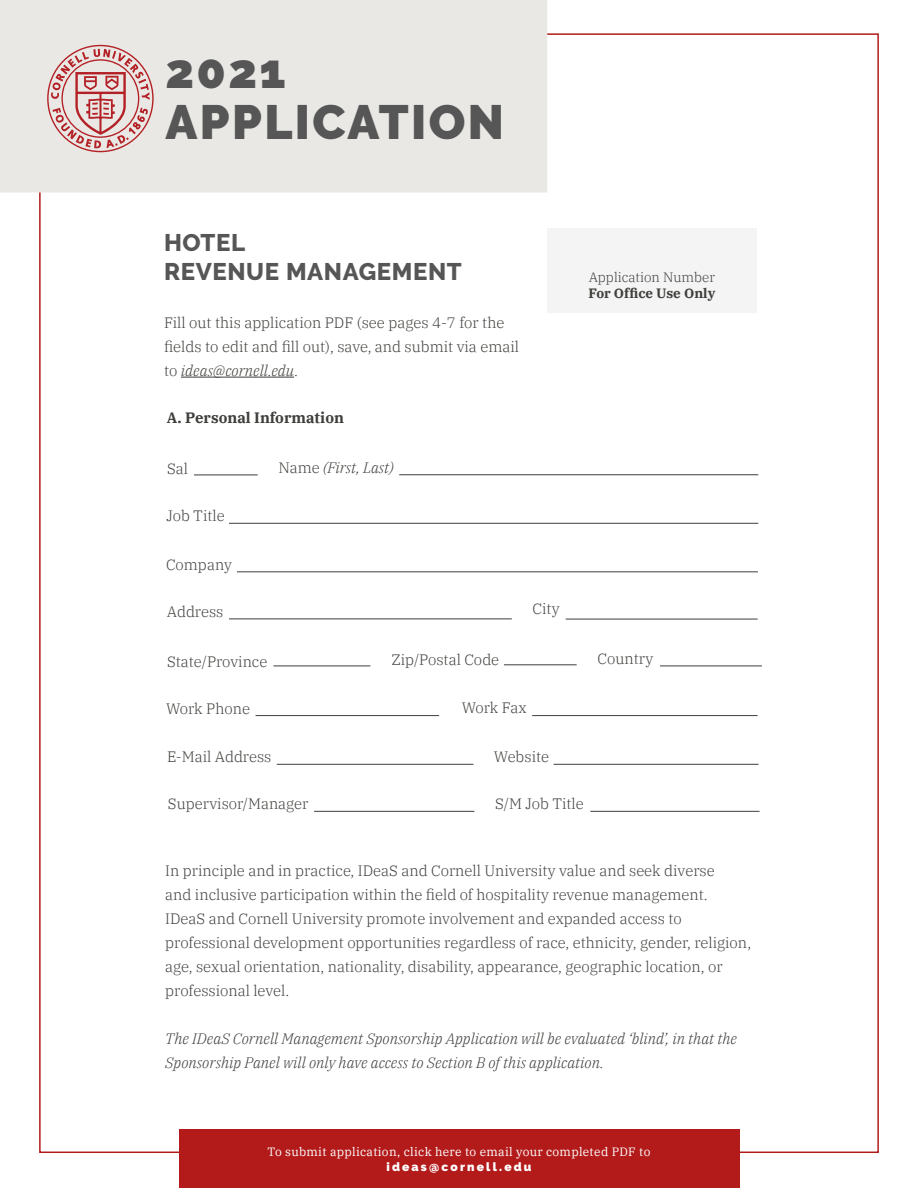
<style>
.page{position:relative;width:918px;height:1188px;background:#fff}
.page>*{position:absolute;margin:0;border:0;box-sizing:border-box;transform-origin:0 0}
.t1{font:900 48px/51px "Raleway";letter-spacing:.05em;color:#565657}
.t2{font:800 24px/28.8px "Raleway";letter-spacing:.025em;color:#565657}
.t3{font:300 15px/24px "IBM Plex Serif";color:#3e3e3b}
.t4{font:italic 300 15px/24px "IBM Plex Serif";color:#3e3e3b}
.t5{font:700 15px "IBM Plex Serif";color:#3e3e3b}
.t6{font:300 13.5px "IBM Plex Serif";color:#3e3e3b}
.t7{font:700 13.5px "IBM Plex Serif";color:#3e3e3b}
.t8{font:12px "IBM Plex Serif";letter-spacing:.025em;color:#fff}
.t9{font:900 12px "Raleway";letter-spacing:.18em;color:#fff}
.s1{font-style:italic}
.s2{font-style:normal}
</style>
<div class="page">
<div style="left:0;top:0;width:547px;height:193px;background:#eae8e5"></div>
<svg style="left:47px;top:45px;width:107px;height:107px"></svg>
<div style="left:547px;top:228px;width:210px;height:84px;background:#f4f4f5"></div>
<hr style="left:194px;top:475px;width:64px;height:1px;background:#3e3e3b">
<hr style="left:399px;top:474px;width:359px;height:1px;background:#3e3e3b">
<hr style="left:229px;top:523px;width:529px;height:1px;background:#3e3e3b">
<hr style="left:237px;top:571px;width:521px;height:1px;background:#3e3e3b">
<hr style="left:229px;top:618px;width:283px;height:1px;background:#3e3e3b">
<hr style="left:566px;top:619px;width:192px;height:1px;background:#3e3e3b">
<hr style="left:273px;top:666px;width:97px;height:1px;background:#3e3e3b">
<hr style="left:660px;top:666px;width:102px;height:1px;background:#3e3e3b">
<hr style="left:256px;top:715px;width:183px;height:1px;background:#3e3e3b">
<hr style="left:532px;top:715px;width:226px;height:1px;background:#3e3e3b">
<hr style="left:277px;top:764px;width:196px;height:1px;background:#3e3e3b">
<hr style="left:554px;top:764px;width:205px;height:1px;background:#3e3e3b">
<hr style="left:314px;top:811px;width:160px;height:1px;background:#3e3e3b">
<hr style="left:590px;top:811px;width:170px;height:1px;background:#3e3e3b">
<hr style="left:504px;top:664px;width:73px;height:1px;background:#3e3e3b">
<div style="left:179px;top:1129px;width:560px;height:59px;background:#b31b1b"></div>
<hr style="left:181px;top:377px;width:113px;height:1px;background:#3e3e3b">
<h1 class="t1" style="left:165px;top:46px;width:340px">2021<br>APPLICATION</h1>
<h2 class="t2" style="left:164px;top:228px;width:299px">HOTEL<br>REVENUE MANAGEMENT</h2>
<p class="t3" style="left:164px;top:309px;width:356px">Fill out this application PDF (see pages 4-7 for the fields to edit and fill out), save, and submit via email to <span class="s1">ideas@cornell.edu</span>.</p>
<p class="t5" style="left:167px;top:405px;width:179px">A. Personal Information</p>
<p class="t6" style="left:589px;top:267px;width:128px">Application Number</p>
<p class="t7" style="left:588px;top:283px;width:129px">For Office Use Only</p>
<p class="t3" style="left:167px;top:456px;width:22px">Sal</p>
<p class="t4" style="left:279px;top:454px;width:117px"><span class="s2">Name</span> (First, Last)</p>
<p class="t3" style="left:166px;top:503px;width:60px">Job Title</p>
<p class="t3" style="left:166px;top:551px;width:67px">Company</p>
<p class="t3" style="left:167px;top:598px;width:58px">Address</p>
<p class="t3" style="left:532px;top:596px;width:29px">City</p>
<p class="t3" style="left:167px;top:648px;width:102px">State/Province</p>
<p class="t3" style="left:597px;top:645px;width:57px">Country</p>
<p class="t3" style="left:166px;top:695px;width:86px">Work Phone</p>
<p class="t3" style="left:462px;top:695px;width:66px">Work Fax</p>
<p class="t3" style="left:167px;top:744px;width:106px">E-Mail Address</p>
<p class="t3" style="left:494px;top:744px;width:57px">Website</p>
<p class="t3" style="left:168px;top:791px;width:142px">Supervisor/Manager</p>
<p class="t3" style="left:495px;top:791px;width:90px">S/M Job Title</p>
<p class="t3" style="left:391px;top:646px;width:109px">Zip/Postal Code</p>
<p class="t3" style="left:165px;top:858px;width:587px">In principle and in practice, IDeaS and Cornell University value and seek diverse<br>and inclusive participation within the field of hospitality revenue management.<br>IDeaS and Cornell University promote involvement and expanded access to professional development opportunities regardless of race, ethnicity, gender, religion, age, sexual orientation, nationality, disability, appearance, geographic location, or professional level.</p>
<p class="t4" style="left:165px;top:1026px;width:573px">The IDeaS Cornell Management Sponsorship Application will be evaluated ‘blind’, in that the<br>Sponsorship Panel will only have access to Section B of this application.</p>
<p class="t8" style="left:268px;top:1142px;width:385px">To submit application, click here to email your completed PDF to</p>
<p class="t9" style="left:386px;top:1159px;width:147px">ideas@cornell.edu</p>
</div>
